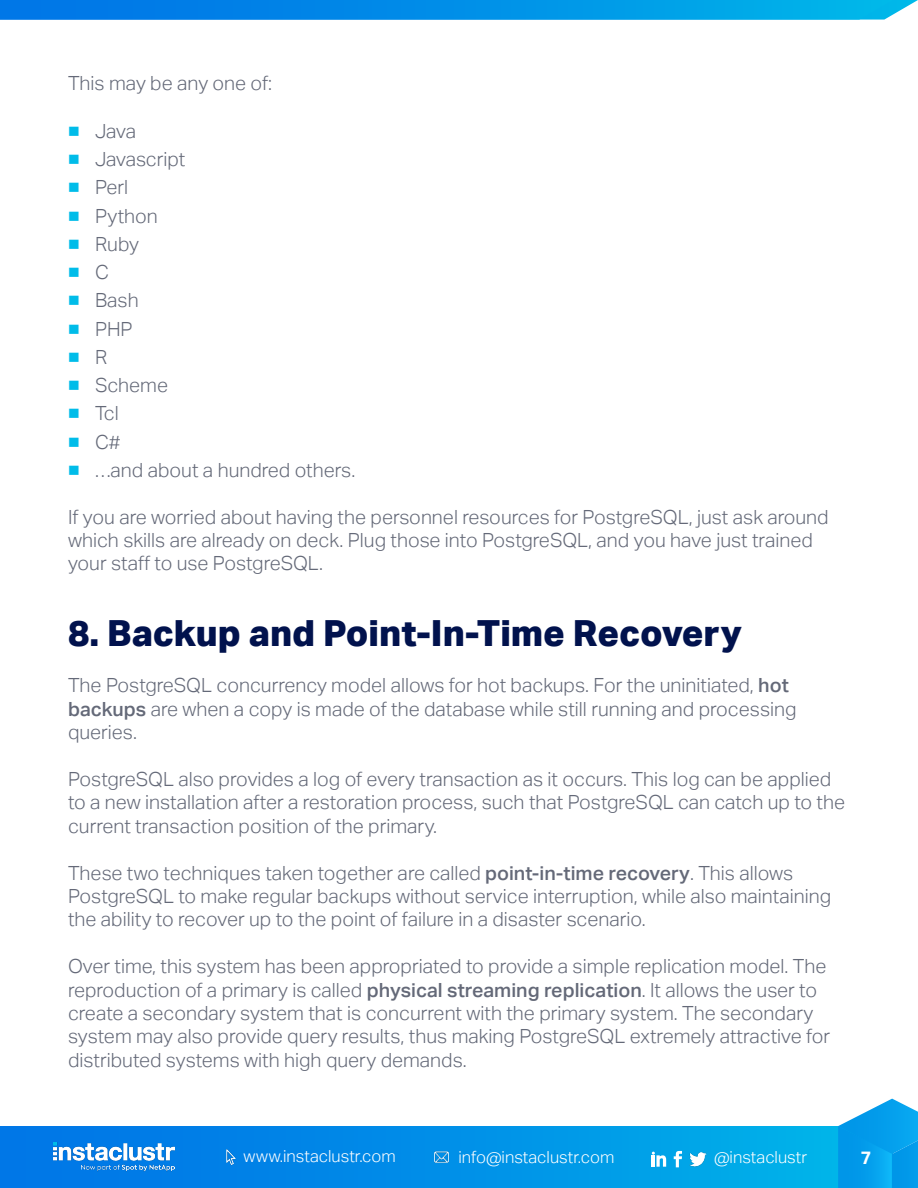
<style>
.page{position:relative;width:918px;height:1188px;background:#fff}
.page>*{position:absolute;margin:0;border:0;box-sizing:border-box;transform-origin:0 0}
.t1{font:800 36px "Aktiv Grotesk";color:#01124d}
.t2{font:300 19.5px/23.4px "Aktiv Grotesk";color:#646978}
.t3{font:19.5px "Aktiv Grotesk";color:#00bce9}
.t4{font:700 18px "Aktiv Grotesk";color:#fff}
.t5{font:300 16.65px "Aktiv Grotesk";color:#fff}
.s1{font-weight:400;color:#00bce9}
.s2{font-weight:300;color:#646978}
.s3{font-weight:500}
</style>
<div class="page">
<div style="left:0;top:1127px;width:892px;height:61px;background:linear-gradient(to right,#0070e7,#00b4e9)"></div>
<img style="left:433px;top:1149px;width:17px;height:16px">
<img style="left:223px;top:1149px;width:16px;height:16px">
<img style="left:690px;top:1151px;width:16px;height:16px">
<svg style="left:674px;top:1151px;width:8px;height:16px"></svg>
<svg style="left:652px;top:1152px;width:14px;height:15px"></svg>
<svg style="left:838px;top:1099px;width:80px;height:89px;background:#22a9ee"></svg>
<img style="left:54px;top:1142px;width:120px;height:30px">
<svg style="left:0;top:0;width:918px;height:20px;background:#0794e8"></svg>
<p class="t2" style="left:68px;top:72px;width:206px">This may be any one of:</p>
<p class="t2" style="left:68px;top:119px;width:70px"><span class="s1">■</span> Java</p>
<p class="t2" style="left:68px;top:148px;width:119px"><span class="s1">■</span> Javascript</p>
<p class="t2" style="left:68px;top:176px;width:62px"><span class="s1">■</span> Perl</p>
<p class="t2" style="left:68px;top:204px;width:91px"><span class="s1">■</span> Python</p>
<p class="t2" style="left:68px;top:232px;width:73px"><span class="s1">■</span> Ruby</p>
<p class="t3" style="left:68px;top:261px;width:42px">■ <span class="s2">C</span></p>
<p class="t2" style="left:68px;top:289px;width:72px"><span class="s1">■</span> Bash</p>
<p class="t2" style="left:68px;top:317px;width:66px"><span class="s1">■</span> PHP</p>
<p class="t3" style="left:68px;top:346px;width:41px">■ <span class="s2">R</span></p>
<p class="t2" style="left:68px;top:374px;width:102px"><span class="s1">■</span> Scheme</p>
<p class="t2" style="left:68px;top:402px;width:52px"><span class="s1">■</span> Tcl</p>
<p class="t2" style="left:68px;top:430px;width:54px"><span class="s1">■</span> C#</p>
<p class="t2" style="left:68px;top:458px;width:289px"><span class="s1">■</span> …and about a hundred others.</p>
<p class="t2" style="left:68px;top:505px;width:762px">If you are worried about having the personnel resources for PostgreSQL, just ask around which skills are already on deck. Plug those into PostgreSQL, and you have just trained your staff to use PostgreSQL.</p>
<p class="t1" style="left:68px;top:610px;width:676px">8. Backup and Point-In-Time Recovery</p>
<p class="t2" style="left:68px;top:674px;width:730px">The PostgreSQL concurrency model allows for hot backups. For the uninitiated, <span class="s3">hot backups</span> are when a copy is made of the database while still running and processing queries.</p>
<p class="t2" style="left:68px;top:768px;width:779px">PostgreSQL also provides a log of every transaction as it occurs. This log can be applied to a new installation after a restoration process, such that PostgreSQL can catch up to the current transaction position of the primary.</p>
<p class="t2" style="left:68px;top:861px;width:765px">These two techniques taken together are called <span class="s3">point-in-time recovery</span>. This allows<br>PostgreSQL to make regular backups without service interruption, while also maintaining the ability to recover up to the point of failure in a disaster scenario.</p>
<p class="t2" style="left:68px;top:955px;width:764px">Over time, this system has been appropriated to provide a simple replication model. The reproduction of a primary is called <span class="s3">physical streaming replication</span>. It allows the user to create a secondary system that is concurrent with the primary system. The secondary system may also provide query results, thus making PostgreSQL extremely attractive for distributed systems with high query demands.</p>
<p class="t5" style="left:244px;top:1146px;width:154px">www.instaclustr.com</p>
<p class="t5" style="left:459px;top:1147px;width:157px">info@instaclustr.com</p>
<p class="t5" style="left:714px;top:1148px;width:95px">@instaclustr</p>
<p class="t4" style="left:861px;top:1147px;width:12px">7</p>
</div>
